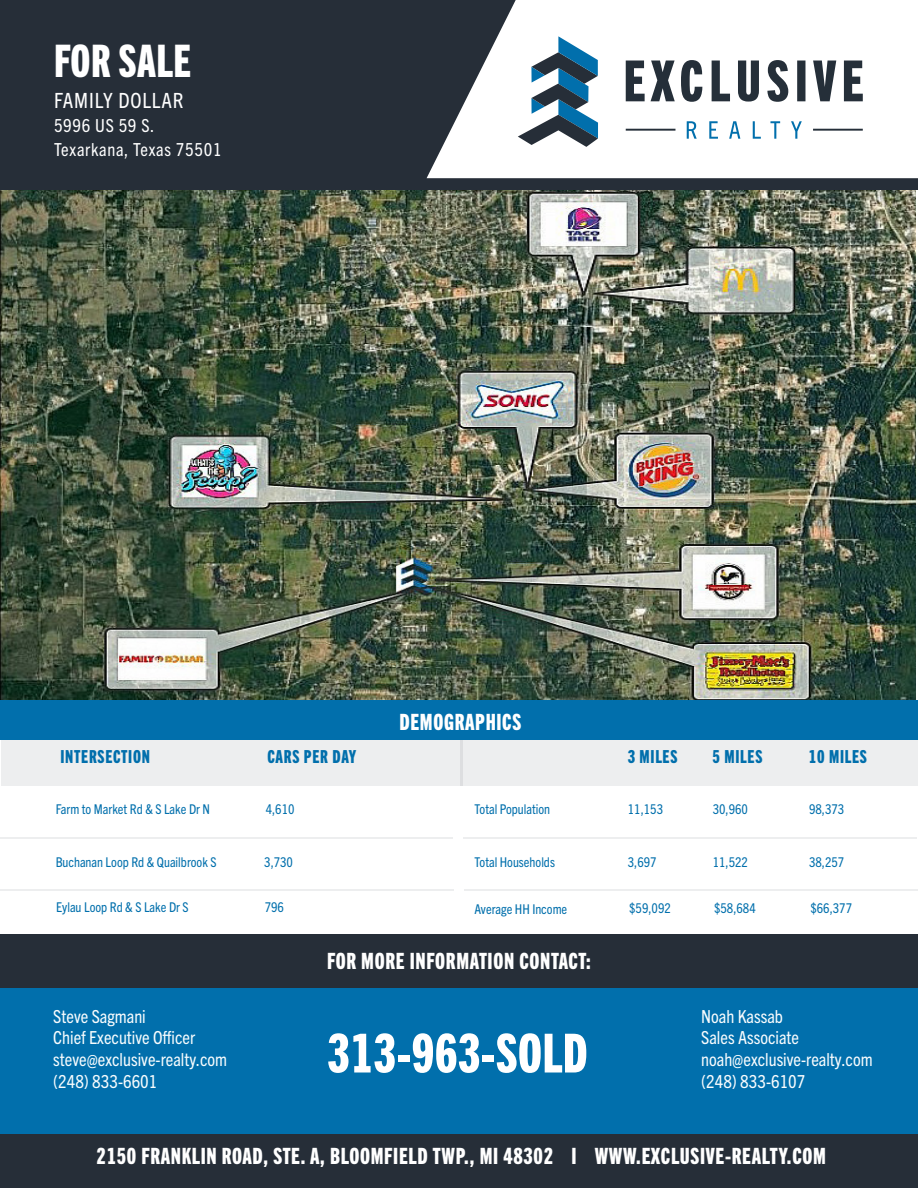
<style>
.page{position:relative;width:918px;height:1188px;background:#fff}
.page>*{position:absolute;margin:0;border:0;box-sizing:border-box;transform-origin:0 0}
.Headline_Centered{font:54px "Trade Gothic Next LT Pro Hv Cm";letter-spacing:.01em;color:#fff}
.Headlines{font:45px "Trade Gothic Next LT Pro Hv Cm";letter-spacing:.01em;color:#fff}
.Subheadlines_Centere{font:22.5px "Trade Gothic Next LT Pro Hv Cm";letter-spacing:.03em;color:#fff}
.Address{font:condensed 21px "Trade Gothic Next LT Pro";letter-spacing:.04em;color:#fff}
.t1{font:condensed 18px "Trade Gothic Next LT Pro";color:#f9fcfe}
.t2{font:condensed 18px "Trade Gothic Next LT Pro";color:#f7fcfe}
.Table_Subhead{font:18px "Trade Gothic Next LT Pro Hv Cm";letter-spacing:.04em;color:#016fac}
.Address-2{font:condensed 18px "Trade Gothic Next LT Pro";letter-spacing:.04em;color:#fff}
.Body_Copy_Smaller{font:condensed 13.5px "Trade Gothic Next LT Pro";color:#016fac}
</style>
<div class="page">
<div style="left:0;top:1134px;width:918px;height:54px;background:#262e38"></div>
<div style="left:0;top:934px;width:918px;height:54px;background:#262e38"></div>
<div style="left:0;top:0;width:918px;height:190px;background:#262e38"></div>
<svg style="left:427px;top:0;width:491px;height:178px;background:#e5e6e7"></svg>
<svg style="left:687px;top:121px;width:115px;height:18px;background:#cfe3ef"></svg>
<svg style="left:626px;top:60px;width:237px;height:42px"></svg>
<hr style="left:813px;top:129px;width:50px;height:2px;background:#252f39">
<hr style="left:626px;top:129px;width:49px;height:2px;background:#252f39">
<svg style="left:518px;top:36px;width:80px;height:111px"></svg>
<div style="left:0;top:988px;width:917px;height:146px;background:#016fac"></div>
<img style="left:0;top:190px;width:915px;height:511px">
<div style="left:0;top:701px;width:918px;height:39px;background:#016fac"></div>
<div style="left:1px;top:740px;width:461px;height:46px;background:#edeeef"></div>
<div style="left:460px;top:740px;width:458px;height:45px;background:#edeeef"></div>
<hr style="left:0;top:837px;width:453px;height:1px;background:#262e38">
<hr style="left:464px;top:837px;width:453px;height:1px;background:#262e38">
<hr style="left:0;top:889px;width:453px;height:1px;background:#262e38">
<hr style="left:465px;top:889px;width:453px;height:1px;background:#262e38">
<p class="Headlines" style="left:54px;top:30px;width:139px">FOR SALE</p>
<p class="Address" style="left:54px;top:86px;width:131px">FAMILY DOLLAR</p>
<p class="Address-2" style="left:54px;top:113px;width:102px">5996 US 59 S.</p>
<p class="Address-2" style="left:54px;top:137px;width:169px">Texarkana, Texas 75501</p>
<p class="Subheadlines_Centere" style="left:399px;top:707px;width:123px">DEMOGRAPHICS</p>
<p class="Table_Subhead" style="left:60px;top:744px;width:91px">INTERSECTION</p>
<p class="Table_Subhead" style="left:267px;top:744px;width:90px">CARS PER DAY</p>
<p class="Table_Subhead" style="left:628px;top:744px;width:51px">3 MILES</p>
<p class="Table_Subhead" style="left:713px;top:744px;width:51px">5 MILES</p>
<p class="Table_Subhead" style="left:809px;top:744px;width:60px">10 MILES</p>
<p class="Body_Copy_Smaller" style="left:56px;top:800px;width:156px">Farm to Market Rd &amp; S Lake Dr N</p>
<p class="Body_Copy_Smaller" style="left:809px;top:800px;width:37px">98,373</p>
<p class="Body_Copy_Smaller" style="left:266px;top:800px;width:30px">4,610</p>
<p class="Body_Copy_Smaller" style="left:475px;top:800px;width:77px">Total Population</p>
<p class="Body_Copy_Smaller" style="left:628px;top:800px;width:37px">11,153</p>
<p class="Body_Copy_Smaller" style="left:713px;top:800px;width:37px">30,960</p>
<p class="Body_Copy_Smaller" style="left:56px;top:853px;width:162px">Buchanan Loop Rd &amp; Quailbrook S</p>
<p class="Body_Copy_Smaller" style="left:264px;top:853px;width:30px">3,730</p>
<p class="Body_Copy_Smaller" style="left:475px;top:853px;width:82px">Total Households</p>
<p class="Body_Copy_Smaller" style="left:628px;top:853px;width:30px">3,697</p>
<p class="Body_Copy_Smaller" style="left:713px;top:853px;width:37px">11,522</p>
<p class="Body_Copy_Smaller" style="left:809px;top:853px;width:37px">38,257</p>
<p class="Body_Copy_Smaller" style="left:56px;top:898px;width:134px">Eylau Loop Rd &amp; S Lake Dr S</p>
<p class="Body_Copy_Smaller" style="left:265px;top:898px;width:21px">796</p>
<p class="Body_Copy_Smaller" style="left:474px;top:899px;width:94px">Average HH Income</p>
<p class="Body_Copy_Smaller" style="left:629px;top:899px;width:43px">$59,092</p>
<p class="Body_Copy_Smaller" style="left:714px;top:899px;width:43px">$58,684</p>
<p class="Body_Copy_Smaller" style="left:810px;top:899px;width:43px">$66,377</p>
<p class="Subheadlines_Centere" style="left:327px;top:946px;width:265px">FOR MORE INFORMATION CONTACT:</p>
<p class="t1" style="left:53px;top:1004px;width:94px">Steve Sagmani</p>
<p class="t1" style="left:701px;top:1004px;width:83px">Noah Kassab</p>
<p class="t2" style="left:53px;top:1026px;width:143px">Chief Executive Officer</p>
<p class="t1" style="left:701px;top:1026px;width:99px">Sales Associate</p>
<p class="t2" style="left:53px;top:1047px;width:175px">steve@exclusive-realty.com</p>
<p class="t1" style="left:701px;top:1047px;width:173px">noah@exclusive-realty.com</p>
<p class="t2" style="left:53px;top:1069px;width:106px">(248) 833-6601</p>
<p class="t1" style="left:701px;top:1069px;width:106px">(248) 833-6107</p>
<p class="Headline_Centered" style="left:327px;top:1017px;width:262px">313-963-SOLD</p>
<p class="Subheadlines_Centere" style="left:97px;top:1141px;width:731px">2150 FRANKLIN ROAD, STE. A, BLOOMFIELD TWP., MI 48302 I WWW.EXCLUSIVE-REALTY.COM</p>
</div>
